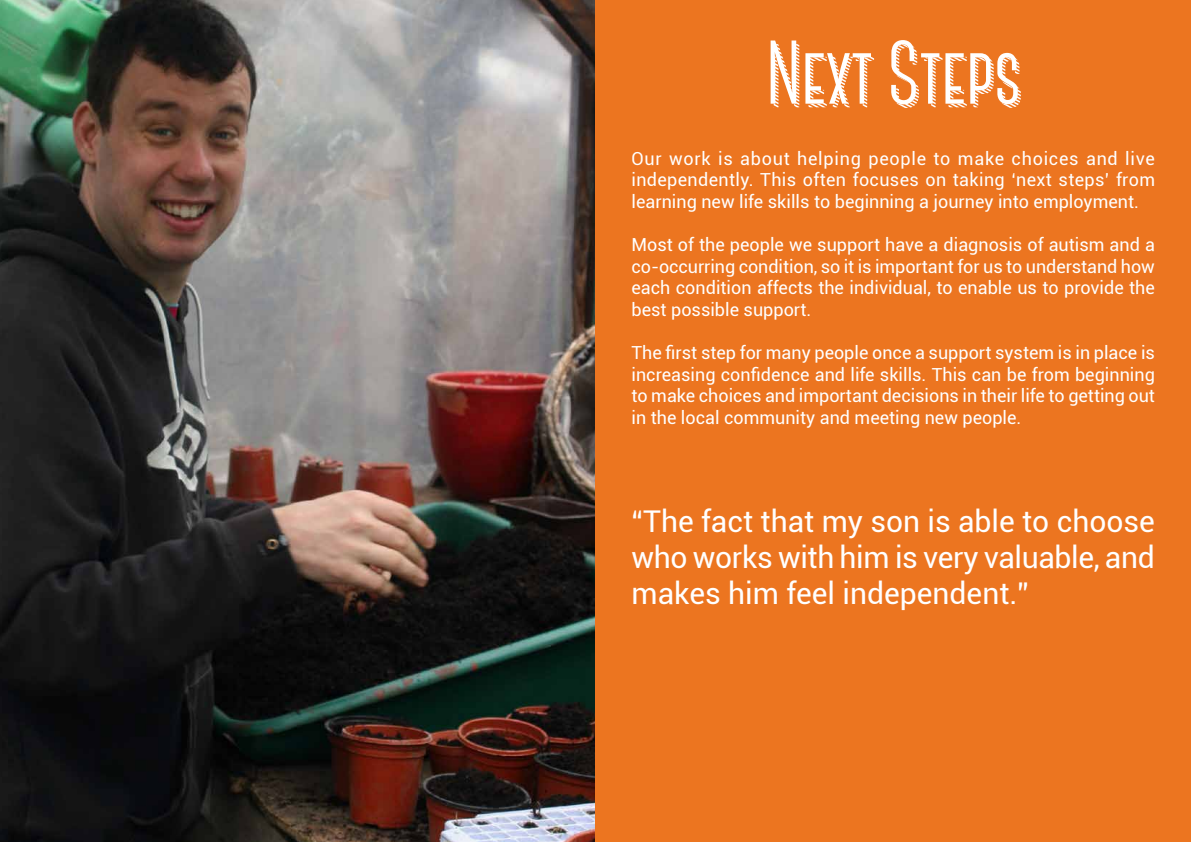
<style>
.page{position:relative;width:1191px;height:842px;background:#fff}
.page>*{position:absolute;margin:0;border:0;box-sizing:border-box;transform-origin:0 0}
.t1{font:700 90.2px "Canter";color:#fff}
.t2{font:30px/36px "Roboto";letter-spacing:-.01em;color:#fff;text-align:justify}
.t3{font:18px/21.6px "Roboto";color:#fff;text-align:justify}
</style>
<div class="page">
<img style="left:0;top:0;width:595px;height:842px">
<div style="left:595px;top:0;width:596px;height:842px;background:#ec7520"></div>
<h1 class="t1" style="left:765px;top:28px;width:257px">Next Steps</h1>
<p class="t3" style="left:631px;top:147px;width:525px">Our work is about helping people to make choices and live independently. This often focuses on taking ‘next steps’ from learning new life skills to beginning a journey into employment.</p>
<p class="t3" style="left:631px;top:233px;width:525px">Most of the people we support have a diagnosis of autism and a co-occurring condition, so it is important for us to understand how each condition affects the individual, to enable us to provide the best possible support.</p>
<p class="t3" style="left:631px;top:341px;width:525px">The first step for many people once a support system is in place is increasing confidence and life skills. This can be from beginning to make choices and important decisions in their life to getting out in the local community and meeting new people.</p>
<h2 class="t2" style="left:631px;top:502px;width:525px">“The fact that my son is able to choose who works with him is very valuable, and makes him feel independent.”</h2>
</div>
